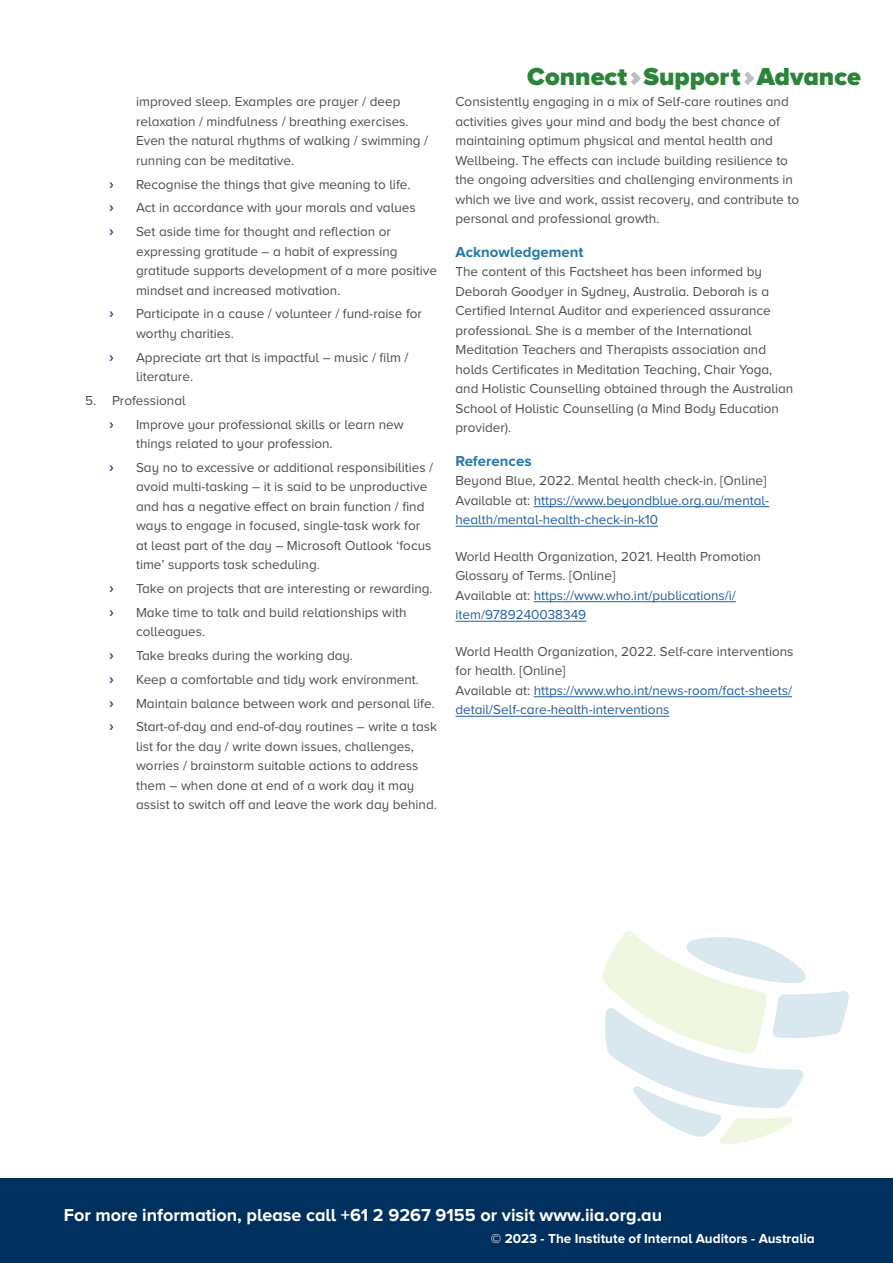
<style>
.page{position:relative;width:893px;height:1263px;background:#fff}
.page>*{position:absolute;margin:0;border:0;box-sizing:border-box;transform-origin:0 0}
.t1{font:900 25.5px "Proxima Nova A";color:#2c843a}
.t2{font:700 18px "Proxima Nova A";color:#fff}
.t3{font:700 15px "Proxima Nova A";color:#2679a8}
.t4{font:13.5px/19.5px "Proxima Nova A";color:#4d4d4f}
.t5{font:13.5px/19.5px "Proxima Nova A";color:#215e9e}
.t6{font:700 13.5px "Proxima Nova A";color:#fff}
.t7{font:13.5px "Cabin";color:#00447c}
.s1{color:#4d4d4f}
.s2{color:#215e9e}
</style>
<div class="page">
<div style="left:0;top:1178px;width:893px;height:85px;background:#00305e"></div>
<svg style="left:631px;top:72px;width:10px;height:13px"></svg>
<svg style="left:744px;top:72px;width:10px;height:13px"></svg>
<svg style="left:602px;top:931px;width:247px;height:213px"></svg>
<hr style="left:534px;top:506px;width:235px;height:1px;background:#215e9e">
<hr style="left:455px;top:526px;width:203px;height:1px;background:#215e9e">
<hr style="left:534px;top:601px;width:202px;height:1px;background:#215e9e">
<hr style="left:455px;top:621px;width:131px;height:1px;background:#215e9e">
<hr style="left:534px;top:696px;width:258px;height:1px;background:#215e9e">
<hr style="left:455px;top:716px;width:214px;height:1px;background:#215e9e">
<p class="t4" style="left:136px;top:92px;width:294px">improved sleep. Examples are prayer / deep relaxation / mindfulness / breathing exercises.<br>Even the natural rhythms of walking / swimming / running can be meditative.</p>
<p class="t7" style="left:109px;top:176px;width:6px">›</p>
<p class="t4" style="left:136px;top:174px;width:276px">Recognise the things that give meaning to life.</p>
<p class="t7" style="left:109px;top:199px;width:6px">›</p>
<p class="t4" style="left:136px;top:198px;width:281px">Act in accordance with your morals and values</p>
<p class="t7" style="left:109px;top:223px;width:6px">›</p>
<p class="t4" style="left:136px;top:222px;width:302px">Set aside time for thought and reflection or expressing gratitude – a habit of expressing gratitude supports development of a more positive mindset and increased motivation.</p>
<p class="t7" style="left:109px;top:305px;width:6px">›</p>
<p class="t4" style="left:136px;top:304px;width:287px">Participate in a cause / volunteer / fund-raise for worthy charities.</p>
<p class="t7" style="left:109px;top:348px;width:6px">›</p>
<p class="t4" style="left:136px;top:347px;width:274px">Appreciate art that is impactful – music / film / literature.</p>
<p class="t4" style="left:85px;top:390px;width:102px">5. Professional</p>
<p class="t7" style="left:109px;top:415px;width:6px">›</p>
<p class="t4" style="left:136px;top:414px;width:269px">Improve your professional skills or learn new things related to your profession.</p>
<p class="t7" style="left:109px;top:459px;width:6px">›</p>
<p class="t4" style="left:136px;top:457px;width:299px">Say no to excessive or additional responsibilities / avoid multi-tasking – it is said to be unproductive and has a negative effect on brain function / find ways to engage in focused, single-task work for at least part of the day – Microsoft Outlook ‘focus time’ supports task scheduling.</p>
<p class="t7" style="left:109px;top:580px;width:6px">›</p>
<p class="t4" style="left:136px;top:579px;width:298px">Take on projects that are interesting or rewarding.</p>
<p class="t7" style="left:109px;top:604px;width:6px">›</p>
<p class="t4" style="left:136px;top:602px;width:272px">Make time to talk and build relationships with colleagues.</p>
<p class="t7" style="left:109px;top:647px;width:6px">›</p>
<p class="t4" style="left:136px;top:646px;width:219px">Take breaks during the working day.</p>
<p class="t7" style="left:109px;top:671px;width:6px">›</p>
<p class="t4" style="left:136px;top:669px;width:284px">Keep a comfortable and tidy work environment.</p>
<p class="t7" style="left:109px;top:694px;width:6px">›</p>
<p class="t4" style="left:136px;top:693px;width:300px">Maintain balance between work and personal life.</p>
<p class="t7" style="left:109px;top:718px;width:6px">›</p>
<p class="t4" style="left:136px;top:717px;width:302px">Start-of-day and end-of-day routines – write a task list for the day / write down issues, challenges, worries / brainstorm suitable actions to address them – when done at end of a work day it may assist to switch off and leave the work day behind.</p>
<h1 class="t1" style="left:527px;top:62px;width:335px">Connect Support Advance</h1>
<p class="t4" style="left:455px;top:92px;width:345px">Consistently engaging in a mix of Self-care routines and activities gives your mind and body the best chance of maintaining optimum physical and mental health and Wellbeing. The effects can include building resilience to the ongoing adversities and challenging environments in which we live and work, assist recovery, and contribute to personal and professional growth.</p>
<p class="t3" style="left:455px;top:243px;width:130px">Acknowledgement</p>
<p class="t4" style="left:455px;top:262px;width:339px">The content of this Factsheet has been informed by Deborah Goodyer in Sydney, Australia. Deborah is a Certified Internal Auditor and experienced assurance professional. She is a member of the International Meditation Teachers and Therapists association and holds Certificates in Meditation Teaching, Chair Yoga, and Holistic Counselling obtained through the Australian School of Holistic Counselling (a Mind Body Education provider).</p>
<p class="t3" style="left:455px;top:452px;width:78px">References</p>
<p class="t5" style="left:455px;top:471px;width:315px"><span class="s1">Beyond Blue, 2022. Mental health check-in. [Online]<br>Available at:</span> https://www.beyondblue.org.au/mental&shy;health/mental-health-check-in-k10</p>
<p class="t4" style="left:455px;top:546px;width:307px">World Health Organization, 2021. Health Promotion Glossary of Terms. [Online]<br>Available at: <span class="s2">https://www.who.int/publications/i/ item/9789240038349</span></p>
<p class="t4" style="left:455px;top:641px;width:340px">World Health Organization, 2022. Self-care interventions for health. [Online]<br>Available at: <span class="s2">https://www.who.int/news-room/fact-sheets/ detail/Self-care-health-interventions</span></p>
<h2 class="t2" style="left:64px;top:1204px;width:600px">For more information, please call +61 2 9267 9155 or visit www.iia.org.au</h2>
<p class="t6" style="left:491px;top:1230px;width:325px">© 2023 - The Institute of Internal Auditors - Australia</p>
</div>
